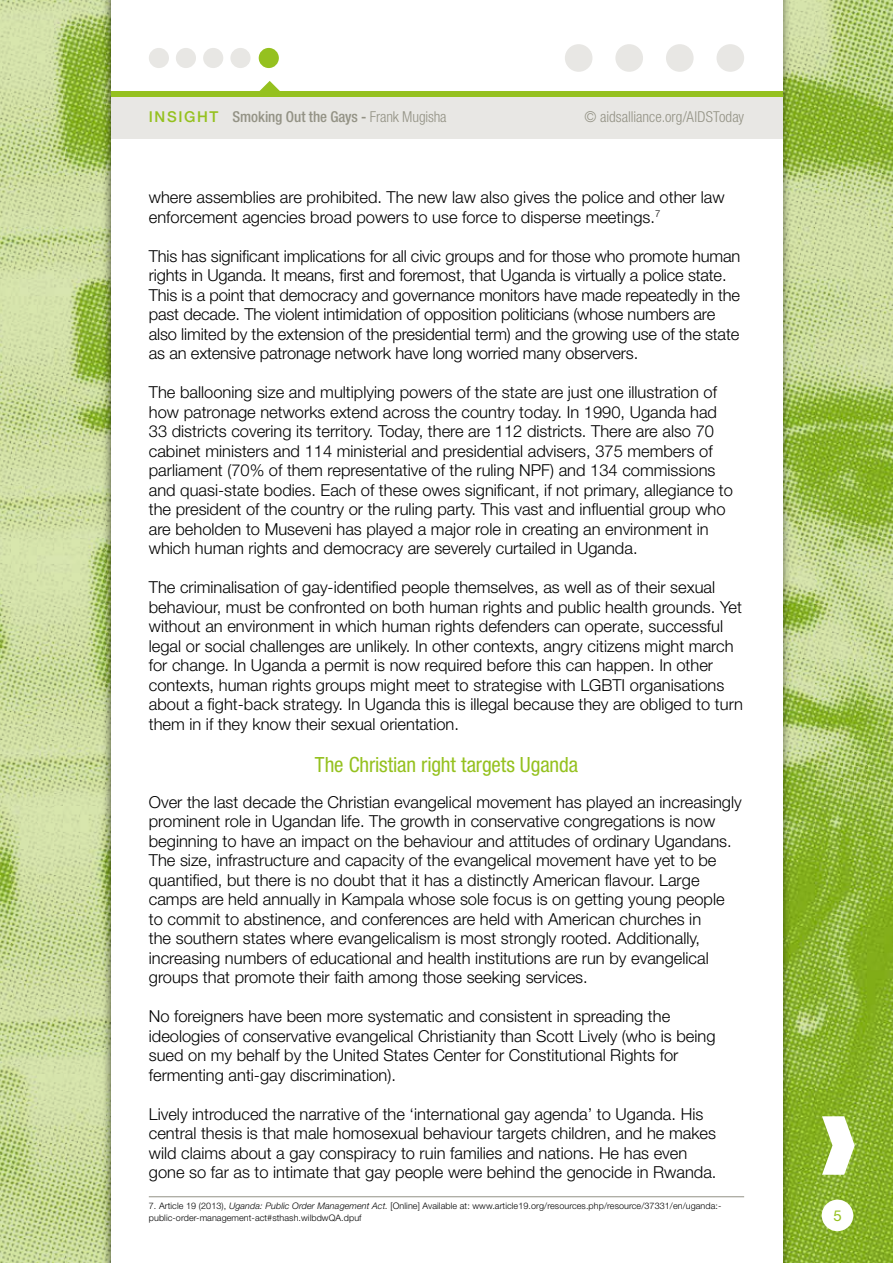
<style>
.page{position:relative;width:893px;height:1263px;background:#fff}
.page>*{position:absolute;margin:0;border:0;box-sizing:border-box;transform-origin:0 0}
.t1{font:condensed 21px "Helvetica Neue LT Pro";letter-spacing:-.005em;color:#95c11f}
.t2{font:300 16.5px/19.5px "Helvetica Neue LT Pro";color:#000}
.t3{font:500 condensed 15px "Helvetica Neue LT Pro";letter-spacing:-.005em;color:#939285}
.t4{font:300 condensed 15px "Helvetica Neue LT Pro";color:#939285}
.t5{font:15px "Helvetica Neue LT Pro";color:#95c11f}
.t6{font:300 9px/12px "Helvetica Neue LT Pro";letter-spacing:.01em;color:#000}
.s1{font-stretch:normal;color:#95c11f}
.s2{font-weight:300}
.s3{font-style:italic}
</style>
<div class="page">
<img style="left:0;top:0;width:893px;height:1263px">
<div style="left:101px;top:0;width:691px;height:1263px;background:#000;opacity:.6"></div>
<div style="left:111px;top:0;width:671px;height:1263px;background:#fff"></div>
<div style="left:111px;top:97px;width:671px;height:41px;background:#e8e7e4"></div>
<div style="left:111px;top:92px;width:671px;height:5px;background:#95c11f"></div>
<div style="left:565px;top:44px;width:27px;height:28px;background:#e8e7e4;border-radius:50%"></div>
<div style="left:149px;top:48px;width:20px;height:20px;background:#e8e7e4;border-radius:50%"></div>
<div style="left:176px;top:48px;width:20px;height:20px;background:#e8e7e4;border-radius:50%"></div>
<div style="left:203px;top:48px;width:20px;height:20px;background:#e8e7e4;border-radius:50%"></div>
<div style="left:230px;top:48px;width:21px;height:20px;background:#e8e7e4;border-radius:50%"></div>
<div style="left:259px;top:48px;width:20px;height:20px;background:#95c11f;border-radius:50%"></div>
<svg style="left:259px;top:81px;width:22px;height:11px"></svg>
<svg style="left:822px;top:1116px;width:33px;height:59px"></svg>
<div style="left:822px;top:1199px;width:31px;height:32px;background:#fff;border-radius:50%"></div>
<div style="left:615px;top:44px;width:28px;height:28px;background:#e8e7e4;border-radius:50%"></div>
<div style="left:666px;top:44px;width:28px;height:28px;background:#e8e7e4;border-radius:50%"></div>
<div style="left:716px;top:44px;width:28px;height:28px;background:#e8e7e4;border-radius:50%"></div>
<hr style="left:149px;top:1196px;width:595px;height:1px;background:#939285">
<p class="t3" style="left:149px;top:107px;width:299px"><span class="s1">INSIGHT</span> Smoking Out the Gays - <span class="s2">Frank Mugisha</span></p>
<p class="t4" style="left:585px;top:108px;width:161px">© aidsalliance.org/AIDSToday</p>
<p class="t2" style="left:149px;top:187px;width:577px">where assemblies are prohibited. The new law also gives the police and other law enforcement agencies broad powers to use force to disperse meetings.<sup>7</sup></p>
<p class="t2" style="left:149px;top:246px;width:593px">This has significant implications for all civic groups and for those who promote human rights in Uganda. It means, first and foremost, that Uganda is virtually a police state.<br>This is a point that democracy and governance monitors have made repeatedly in the past decade. The violent intimidation of opposition politicians (whose numbers are also limited by the extension of the presidential term) and the growing use of the state as an extensive patronage network have long worried many observers.</p>
<p class="t2" style="left:149px;top:382px;width:586px">The ballooning size and multiplying powers of the state are just one illustration of how patronage networks extend across the country today. In 1990, Uganda had 33 districts covering its territory. Today, there are 112 districts. There are also 70 cabinet ministers and 114 ministerial and presidential advisers, 375 members of parliament (70% of them representative of the ruling NPF) and 134 commissions and quasi-state bodies. Each of these owes significant, if not primary, allegiance to the president of the country or the ruling party. This vast and influential group who are beholden to Museveni has played a major role in creating an environment in which human rights and democracy are severely curtailed in Uganda.</p>
<p class="t2" style="left:149px;top:577px;width:596px">The criminalisation of gay-identified people themselves, as well as of their sexual behaviour, must be confronted on both human rights and public health grounds. Yet without an environment in which human rights defenders can operate, successful legal or social challenges are unlikely. In other contexts, angry citizens might march for change. In Uganda a permit is now required before this can happen. In other contexts, human rights groups might meet to strategise with LGBTI organisations about a fight-back strategy. In Uganda this is illegal because they are obliged to turn them in if they know their sexual orientation.</p>
<p class="t1" style="left:315px;top:752px;width:264px">The Christian right targets Uganda</p>
<p class="t2" style="left:149px;top:792px;width:594px">Over the last decade the Christian evangelical movement has played an increasingly prominent role in Ugandan life. The growth in conservative congregations is now beginning to have an impact on the behaviour and attitudes of ordinary Ugandans.<br>The size, infrastructure and capacity of the evangelical movement have yet to be quantified, but there is no doubt that it has a distinctly American flavour. Large camps are held annually in Kampala whose sole focus is on getting young people to commit to abstinence, and conferences are held with American churches in<br>the southern states where evangelicalism is most strongly rooted. Additionally, increasing numbers of educational and health institutions are run by evangelical groups that promote their faith among those seeking services.</p>
<p class="t2" style="left:149px;top:1006px;width:568px">No foreigners have been more systematic and consistent in spreading the ideologies of conservative evangelical Christianity than Scott Lively (who is being sued on my behalf by the United States Center for Constitutional Rights for fermenting anti-gay discrimination).</p>
<p class="t2" style="left:149px;top:1104px;width:569px">Lively introduced the narrative of the ‘international gay agenda’ to Uganda. His central thesis is that male homosexual behaviour targets children, and he makes wild claims about a gay conspiracy to ruin families and nations. He has even gone so far as to intimate that gay people were behind the genocide in Rwanda.</p>
<p class="t6" style="left:149px;top:1199px;width:574px">7. Article 19 (2013), <span class="s3">Uganda: Public Order Management Act.</span> [Online] Available at: www.article19.org/resources.php/resource/37331/en/uganda:- public-order-management-act#sthash.wilbdwQA.dpuf</p>
<p class="t5" style="left:833px;top:1206px;width:10px">5</p>
</div>
